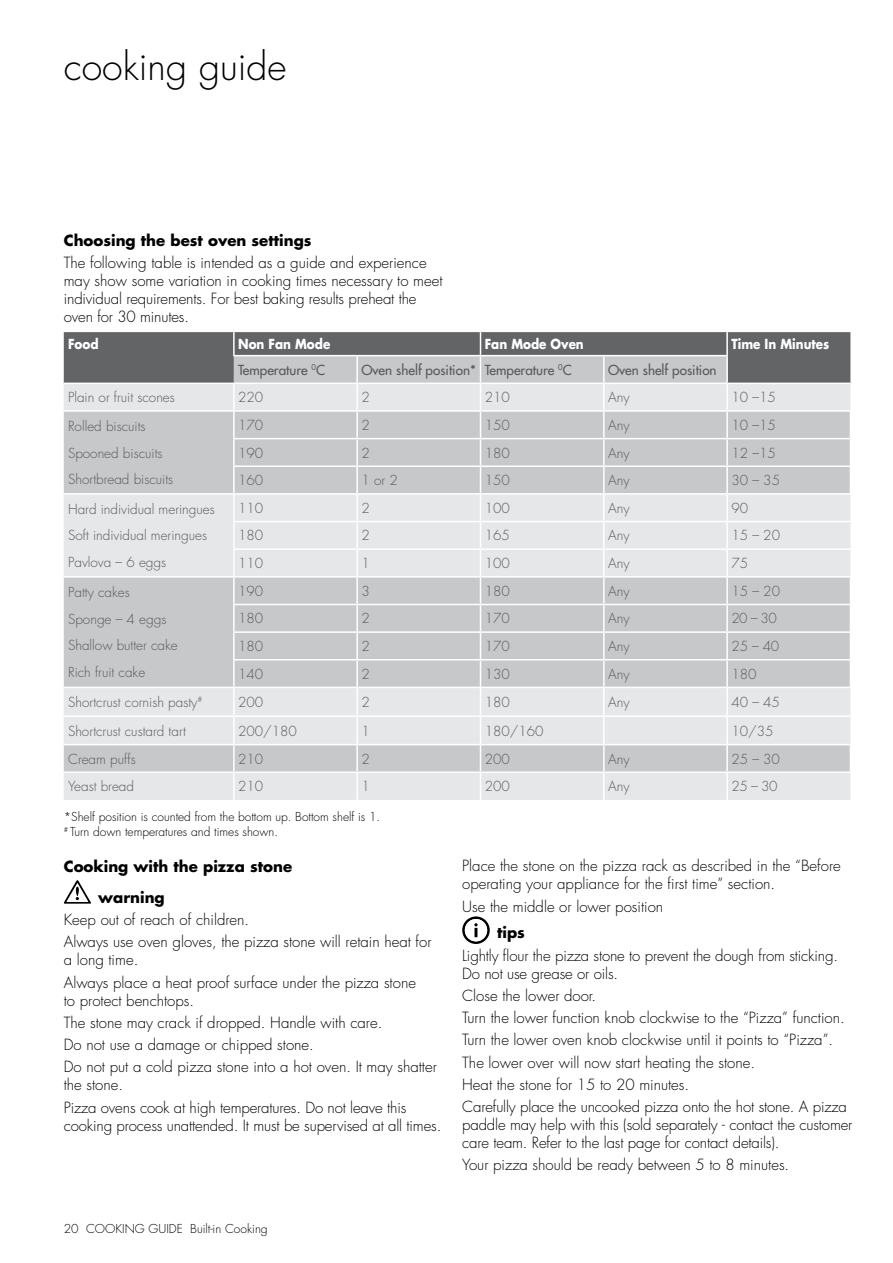
<style>
.page{position:relative;width:893px;height:1263px;background:#fff}
.page>*{position:absolute;margin:0;border:0;box-sizing:border-box;transform-origin:0 0}
.t1{font:300 37.5px "Futura LT";color:#000}
.t2{font:300 15px/22.2px "Futura LT";color:#000}
.t3{font:700 15px/30.8px "Futura LT";color:#000}
.t4{font:13.8px "Westinghouse Gothic Bk";color:#000}
.t5{font:300 13.5px/26.5px "Futura LT";color:#58595b}
.t6{font:13.5px "Futura LT";color:#58595b}
.t7{font:700 13.5px "Futura LT";color:#fff;scale:.89 1}
.t8{font:300 12px/15px "Futura LT";color:#000}
</style>
<div class="page">
<svg style="left:64px;top:332px;width:787px;height:468px;background:#cfd0d1"></svg>
<hr style="left:64px;top:771px;width:170px;height:2px;background:#fff">
<hr style="left:234px;top:771px;width:123px;height:2px;background:#fff">
<hr style="left:357px;top:771px;width:123px;height:2px;background:#fff">
<hr style="left:480px;top:771px;width:124px;height:2px;background:#fff">
<hr style="left:604px;top:771px;width:123px;height:2px;background:#fff">
<hr style="left:727px;top:771px;width:124px;height:2px;background:#fff">
<svg style="left:64px;top:880px;width:27px;height:24px"></svg>
<svg style="left:462px;top:916px;width:28px;height:28px"></svg>
<h1 class="t1" style="left:64px;top:43px;width:224px">cooking guide</h1>
<p class="t3" style="left:64px;top:225px;width:249px">Choosing the best oven settings</p>
<p class="t2" style="left:64px;top:254px;width:380px;line-height:18px">The following table is intended as a guide and experience may show some variation in cooking times necessary to meet individual requirements. For best baking results preheat the oven for 30 minutes.</p>
<p class="t7" style="left:68px;top:335px;width:36px">Food</p>
<p class="t7" style="left:238px;top:335px;width:105px">Non Fan Mode</p>
<p class="t7" style="left:485px;top:335px;width:113px">Fan Mode Oven</p>
<p class="t7" style="left:731px;top:335px;width:112px">Time In Minutes</p>
<p class="t6" style="left:238px;top:361px;width:88px">Temperature <sup>0</sup>C</p>
<p class="t6" style="left:361px;top:361px;width:212px">Oven shelf position* Temperature <sup>0</sup>C</p>
<p class="t6" style="left:608px;top:361px;width:110px">Oven shelf position</p>
<p class="t5" style="left:68px;top:384px;width:108px">Plain or fruit scones</p>
<p class="t5" style="left:238px;top:384px;width:27px">220</p>
<p class="t5" style="left:361px;top:384px;width:10px">2</p>
<p class="t5" style="left:485px;top:384px;width:27px">210</p>
<p class="t5" style="left:608px;top:384px;width:23px">Any</p>
<p class="t5" style="left:731px;top:384px;width:46px">10 –15</p>
<p class="t5" style="left:68px;top:413px;width:107px">Rolled biscuits<br>Spooned biscuits<br>Shortbread biscuits</p>
<p class="t5" style="left:238px;top:412px;width:27px">170</p>
<p class="t5" style="left:361px;top:412px;width:10px">2</p>
<p class="t5" style="left:485px;top:412px;width:27px">150</p>
<p class="t5" style="left:608px;top:412px;width:23px">Any</p>
<p class="t5" style="left:731px;top:412px;width:46px">10 –15</p>
<p class="t5" style="left:238px;top:440px;width:27px">190</p>
<p class="t5" style="left:361px;top:440px;width:10px">2</p>
<p class="t5" style="left:485px;top:440px;width:27px">180</p>
<p class="t5" style="left:608px;top:440px;width:23px">Any</p>
<p class="t5" style="left:731px;top:440px;width:46px">12 –15</p>
<p class="t5" style="left:238px;top:467px;width:27px">160</p>
<p class="t5" style="left:361px;top:467px;width:38px">1 or 2</p>
<p class="t5" style="left:485px;top:467px;width:27px">150</p>
<p class="t5" style="left:608px;top:467px;width:23px">Any</p>
<p class="t5" style="left:731px;top:467px;width:50px">30 – 35</p>
<p class="t5" style="left:68px;top:496px;width:148px">Hard individual meringues<br>Soft individual meringues<br>Pavlova – 6 eggs</p>
<p class="t5" style="left:238px;top:495px;width:27px">110</p>
<p class="t5" style="left:361px;top:495px;width:10px">2</p>
<p class="t5" style="left:485px;top:495px;width:27px">100</p>
<p class="t5" style="left:608px;top:495px;width:23px">Any</p>
<p class="t5" style="left:731px;top:495px;width:18px">90</p>
<p class="t5" style="left:238px;top:523px;width:27px">180</p>
<p class="t5" style="left:361px;top:523px;width:10px">2</p>
<p class="t5" style="left:485px;top:523px;width:27px">165</p>
<p class="t5" style="left:608px;top:523px;width:23px">Any</p>
<p class="t5" style="left:731px;top:523px;width:50px">15 – 20</p>
<p class="t5" style="left:238px;top:550px;width:27px">110</p>
<p class="t5" style="left:361px;top:550px;width:10px">1</p>
<p class="t5" style="left:485px;top:550px;width:27px">100</p>
<p class="t5" style="left:608px;top:550px;width:23px">Any</p>
<p class="t5" style="left:731px;top:550px;width:18px">75</p>
<p class="t5" style="left:68px;top:580px;width:111px">Patty cakes<br>Sponge – 4 eggs<br>Shallow butter cake<br>Rich fruit cake</p>
<p class="t5" style="left:238px;top:578px;width:27px">190</p>
<p class="t5" style="left:361px;top:578px;width:10px">3</p>
<p class="t5" style="left:485px;top:578px;width:27px">180</p>
<p class="t5" style="left:608px;top:578px;width:23px">Any</p>
<p class="t5" style="left:731px;top:578px;width:50px">15 – 20</p>
<p class="t5" style="left:238px;top:606px;width:27px">180</p>
<p class="t5" style="left:361px;top:606px;width:10px">2</p>
<p class="t5" style="left:485px;top:606px;width:27px">170</p>
<p class="t5" style="left:608px;top:606px;width:23px">Any</p>
<p class="t5" style="left:731px;top:606px;width:47px">20 – 30</p>
<p class="t5" style="left:238px;top:633px;width:27px">180</p>
<p class="t5" style="left:361px;top:633px;width:10px">2</p>
<p class="t5" style="left:485px;top:633px;width:27px">170</p>
<p class="t5" style="left:608px;top:633px;width:23px">Any</p>
<p class="t5" style="left:731px;top:633px;width:49px">25 – 40</p>
<p class="t5" style="left:238px;top:661px;width:27px">140</p>
<p class="t5" style="left:362px;top:661px;width:10px">2</p>
<p class="t5" style="left:485px;top:661px;width:27px">130</p>
<p class="t5" style="left:608px;top:661px;width:23px">Any</p>
<p class="t5" style="left:731px;top:661px;width:27px">180</p>
<p class="t5" style="left:68px;top:689px;width:136px">Shortcrust cornish pasty<sup>#</sup></p>
<p class="t5" style="left:238px;top:689px;width:27px">200</p>
<p class="t5" style="left:361px;top:689px;width:10px">2</p>
<p class="t5" style="left:485px;top:689px;width:27px">180</p>
<p class="t5" style="left:608px;top:689px;width:23px">Any</p>
<p class="t5" style="left:731px;top:689px;width:50px">40 – 45</p>
<p class="t5" style="left:68px;top:718px;width:119px">Shortcrust custard tart</p>
<p class="t5" style="left:238px;top:718px;width:60px">200/180</p>
<p class="t5" style="left:361px;top:718px;width:10px">1</p>
<p class="t5" style="left:485px;top:718px;width:60px">180/160</p>
<p class="t5" style="left:731px;top:718px;width:44px">10/35</p>
<p class="t5" style="left:68px;top:746px;width:69px">Cream puffs</p>
<p class="t5" style="left:238px;top:746px;width:27px">210</p>
<p class="t5" style="left:361px;top:746px;width:10px">2</p>
<p class="t5" style="left:485px;top:746px;width:27px">200</p>
<p class="t5" style="left:608px;top:746px;width:23px">Any</p>
<p class="t5" style="left:731px;top:746px;width:50px">25 – 30</p>
<p class="t5" style="left:68px;top:773px;width:68px">Yeast bread</p>
<p class="t5" style="left:238px;top:773px;width:27px">210</p>
<p class="t5" style="left:361px;top:773px;width:10px">1</p>
<p class="t5" style="left:485px;top:773px;width:27px">200</p>
<p class="t5" style="left:608px;top:773px;width:23px">Any</p>
<p class="t5" style="left:731px;top:773px;width:48px">25 – 30</p>
<p class="t8" style="left:64px;top:810px;width:318px">*Shelf position is counted from the bottom up. Bottom shelf is 1. <sup>#</sup> Turn down temperatures and times shown.</p>
<p class="t3" style="left:98px;top:851px;width:195px;text-indent:-35px">Cooking with the pizza stone warning</p>
<p class="t4" style="left:97px;top:891px;width:48px">WARNING</p>
<p class="t2" style="left:64px;top:909px;width:369px">Keep out of reach of children.<br>Always use oven gloves, the pizza stone will retain heat for</p>
<p class="t2" style="left:64px;top:949px;width:354px">a long time.<br>Always place a heat proof surface under the pizza stone</p>
<p class="t2" style="left:64px;top:989px;width:375px">to protect benchtops.<br>The stone may crack if dropped. Handle with care.<br>Do not use a damage or chipped stone.<br>Do not put a cold pizza stone into a hot oven. It may shatter</p>
<p class="t2" style="left:64px;top:1074px;width:344px">the stone.<br>Pizza ovens cook at high temperatures. Do not leave this</p>
<p class="t2" style="left:64px;top:1114px;width:379px">cooking process unattended. It must be supervised at all times.</p>
<p class="t8" style="left:64px;top:1222px;width:205px">20 COOKING GUIDE Built-in Cooking</p>
<p class="t2" style="left:462px;top:857px;width:380px;line-height:18px">Place the stone on the pizza rack as described in the “Before operating your appliance for the first time” section.</p>
<p class="t2" style="left:462px;top:895px;width:202px">Use the middle or lower position</p>
<p class="t3" style="left:497px;top:917px;width:29px">tips</p>
<p class="t2" style="left:462px;top:946px;width:377px;line-height:18px">Lightly flour the pizza stone to prevent the dough from sticking.<br>Do not use grease or oils.</p>
<p class="t2" style="left:462px;top:985px;width:386px">Close the lower door.<br>Turn the lower function knob clockwise to the “Pizza” function.<br>Turn the lower oven knob clockwise until it points to “Pizza”.<br>The lower over will now start heating the stone.<br>Heat the stone for 15 to 20 minutes.<br>Carefully place the uncooked pizza onto the hot stone. A pizza</p>
<p class="t2" style="left:462px;top:1116px;width:392px;line-height:18px">paddle may help with this (sold separately - contact the customer care team. Refer to the last page for contact details).</p>
<p class="t2" style="left:462px;top:1154px;width:329px">Your pizza should be ready between 5 to 8 minutes.</p>
</div>
